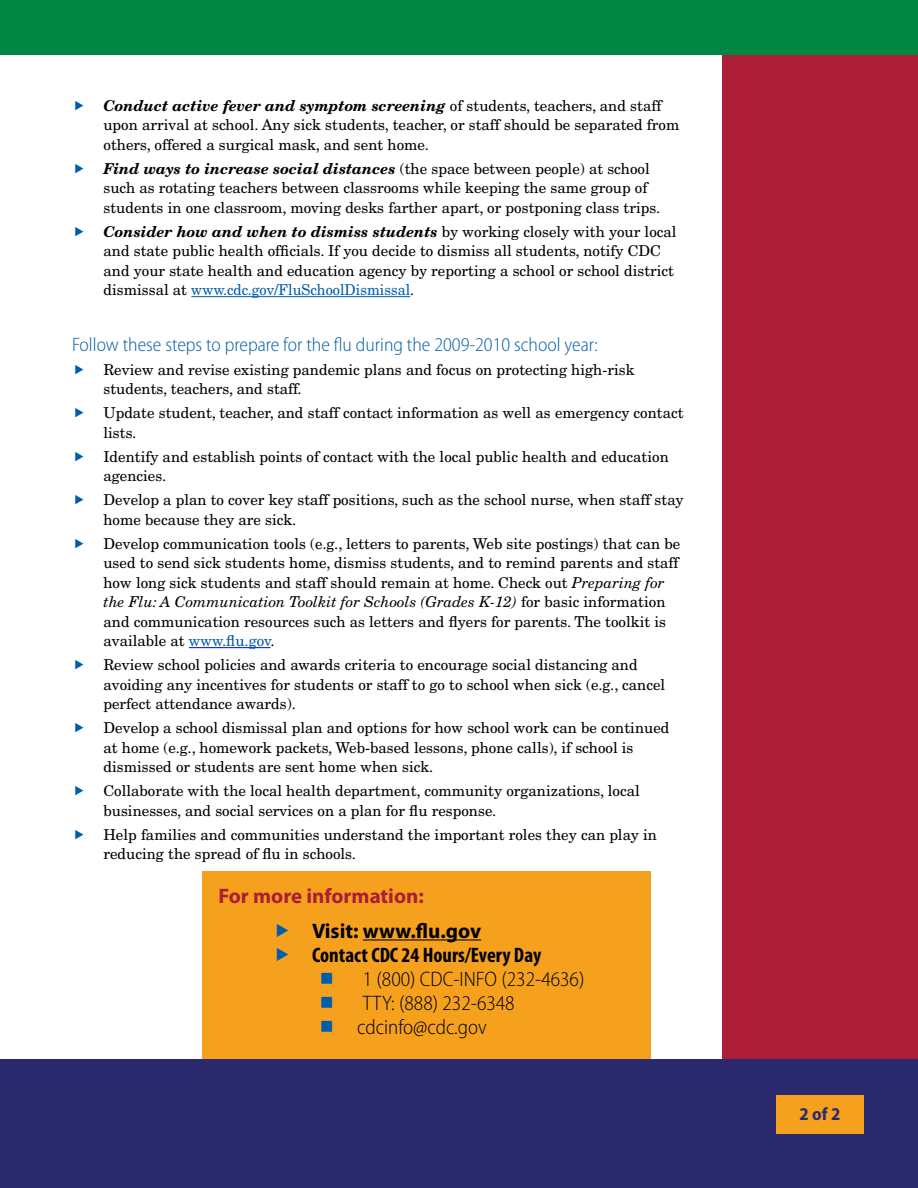
<style>
.page{position:relative;width:918px;height:1188px;background:#fff}
.page>*{position:absolute;margin:0;border:0;box-sizing:border-box;transform-origin:0 0}
.body{font:300 semi-condensed 21px "Myriad Pro";color:#000}
.body-2{font:700 condensed 21px "Myriad Pro";color:#000}
.body-3{font:700 21px "Myriad Pro";color:#ab1e36}
.body-4{font:700 21px "Myriad Pro";color:#000}
.body-5{font:300 semi-condensed 19.5px "Myriad Pro";color:#005daa}
.t1{font:700 semi-condensed 18px "Myriad Pro";color:#2c2a6e}
.arrow{font:15px/19.5px "New Century Schlbk LT Std";color:#000}
.s1{font-weight:700;font-style:italic}
.s2{color:#005daa}
.s3{font-style:italic}
</style>
<div class="page">
<div style="left:723px;top:0;width:195px;height:1188px;background:#ab1e36"></div>
<div style="left:0;top:1060px;width:918px;height:128px;background:#2c2a6e"></div>
<div style="left:0;top:0;width:918px;height:55px;background:#018643"></div>
<hr style="left:191px;top:296px;width:219px;height:1px;background:#005daa">
<hr style="left:189px;top:647px;width:81px;height:1px;background:#00f">
<div style="left:202px;top:871px;width:449px;height:188px;background:#f6a11e"></div>
<hr style="left:363px;top:939px;width:118px;height:1px;background:#000">
<div style="left:776px;top:1095px;width:88px;height:39px;background:#f6a11e"></div>
<p class="arrow" style="left:104px;top:96px;width:577px"><span class="s1">Conduct active fever and symptom screening</span> of students, teachers, and staff upon arrival at school. Any sick students, teacher, or staff should be separated from others, offered a surgical mask, and sent home.</p>
<p class="arrow" style="left:104px;top:159px;width:558px"><span class="s1">Find ways to increase social distances</span> (the space between people) at school such as rotating teachers between classrooms while keeping the same group of students in one classroom, moving desks farther apart, or postponing class trips.</p>
<p class="arrow" style="left:104px;top:222px;width:575px"><span class="s1">Consider how and when to dismiss students</span> by working closely with your local and state public health officials. If you decide to dismiss all students, notify CDC and your state health and education agency by reporting a school or school district dismissal at <span class="s2">www.cdc.gov/FluSchoolDismissal</span>.</p>
<p class="body-5" style="left:72px;top:334px;width:527px">Follow these steps to prepare for the flu during the 2009-2010 school year:</p>
<p class="arrow" style="left:104px;top:360px;width:533px">Review and revise existing pandemic plans and focus on protecting high-risk students, teachers, and staff.</p>
<p class="arrow" style="left:104px;top:403px;width:582px">Update student, teacher, and staff contact information as well as emergency contact lists.</p>
<p class="arrow" style="left:104px;top:447px;width:567px">Identify and establish points of contact with the local public health and education agencies.</p>
<p class="arrow" style="left:104px;top:490px;width:582px">Develop a plan to cover key staff positions, such as the school nurse, when staff stay home because they are sick.</p>
<p class="arrow" style="left:104px;top:534px;width:578px">Develop communication tools (e.g., letters to parents, Web site postings) that can be used to send sick students home, dismiss students, and to remind parents and staff how long sick students and staff should remain at home. Check out <span class="s3">Preparing for the Flu: A Communication Toolkit for Schools (Grades K-12)</span> for basic information and communication resources such as letters and flyers for parents. The toolkit is available at <span class="s2">www.flu.gov</span>.</p>
<p class="arrow" style="left:104px;top:655px;width:563px">Review school policies and awards criteria to encourage social distancing and avoiding any incentives for students or staff to go to school when sick (e.g., cancel perfect attendance awards).</p>
<p class="arrow" style="left:104px;top:718px;width:567px">Develop a school dismissal plan and options for how school work can be continued at home (e.g., homework packets, Web-based lessons, phone calls), if school is dismissed or students are sent home when sick.</p>
<p class="arrow" style="left:104px;top:781px;width:538px">Collaborate with the local health department, community organizations, local businesses, and social services on a plan for flu response.</p>
<p class="arrow" style="left:104px;top:825px;width:555px">Help families and communities understand the important roles they can play in reducing the spread of flu in schools.</p>
<p class="body-3" style="left:218px;top:883px;width:207px">For more information:</p>
<p class="body-4" style="left:312px;top:917px;width:171px">Visit: www.flu.gov</p>
<p class="body-2" style="left:312px;top:942px;width:231px">Contact CDC 24 Hours/Every Day</p>
<p class="body" style="left:363px;top:968px;width:223px">1 (800) CDC-INFO (232-4636)</p>
<p class="body" style="left:363px;top:992px;width:153px">TTY: (888) 232-6348</p>
<p class="body" style="left:357px;top:1016px;width:131px">cdcinfo@cdc.gov</p>
<p class="t1" style="left:800px;top:1104px;width:42px">2 of 2</p>
</div>
